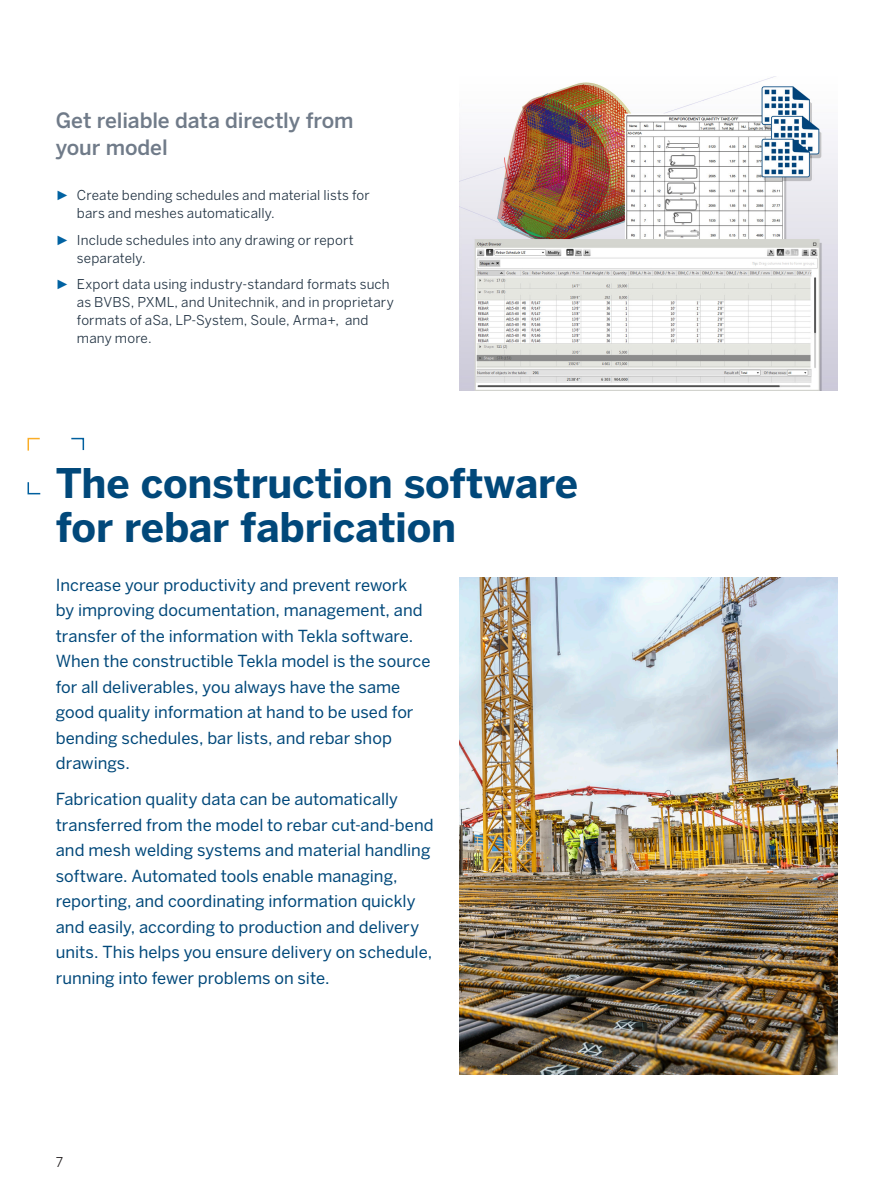
<style>
.page{position:relative;width:893px;height:1191px;background:#fff}
.page>*{position:absolute;margin:0;border:0;box-sizing:border-box;transform-origin:0 0}
.H2_2021{font:700 40.5px/43.5px "Benton Sans";letter-spacing:-.005em;color:#01487a}
.H4_2021{font:500 21px/27px "Benton Sans";letter-spacing:-.005em;color:#707b89}
.P_Hero{font:16.5px/25.5px "Benton Sans";color:#01487a}
.t1{font:13.5px/18px "Benton Sans";letter-spacing:.01em;color:#213242}
.t2{font:13.5px "Benton Sans";color:#231f20}
.s1{font-family:"Arial";color:#0162a2}
</style>
<div class="page">
<img style="left:459px;top:76px;width:378px;height:315px">
<img style="left:459px;top:578px;width:378px;height:496px">
<svg style="left:27px;top:437px;width:13px;height:14px"></svg>
<svg style="left:27px;top:482px;width:14px;height:13px"></svg>
<svg style="left:71px;top:437px;width:14px;height:14px"></svg>
<p class="H4_2021" style="left:56px;top:107px;width:299px">Get reliable data directly from your model</p>
<p class="t1" style="left:77px;top:186px;width:294px;text-indent:-21px"><span class="s1">►</span> Create bending schedules and material lists for bars and meshes automatically.</p>
<p class="t1" style="left:77px;top:231px;width:278px;text-indent:-21px"><span class="s1">►</span> Include schedules into any drawing or report separately.</p>
<p class="t1" style="left:77px;top:275px;width:318px;text-indent:-21px"><span class="s1">►</span> Export data using industry-standard formats such as BVBS, PXML, and Unitechnik, and in proprietary formats of aSa, LP-System, Soule, Arma+, and many more.</p>
<p class="H2_2021" style="left:56px;top:462px;width:524px">The construction software for rebar fabrication</p>
<p class="P_Hero" style="left:56px;top:572px;width:376px">Increase your productivity and prevent rework<br>by improving documentation, management, and transfer of the information with Tekla software.<br>When the constructible Tekla model is the source for all deliverables, you always have the same good quality information at hand to be used for bending schedules, bar lists, and rebar shop drawings.</p>
<p class="P_Hero" style="left:56px;top:786px;width:379px">Fabrication quality data can be automatically transferred from the model to rebar cut-and-bend and mesh welding systems and material handling software. Automated tools enable managing, reporting, and coordinating information quickly and easily, according to production and delivery units. This helps you ensure delivery on schedule, running into fewer problems on site.</p>
<p class="t2" style="left:56px;top:1154px;width:9px">7</p>
</div>
